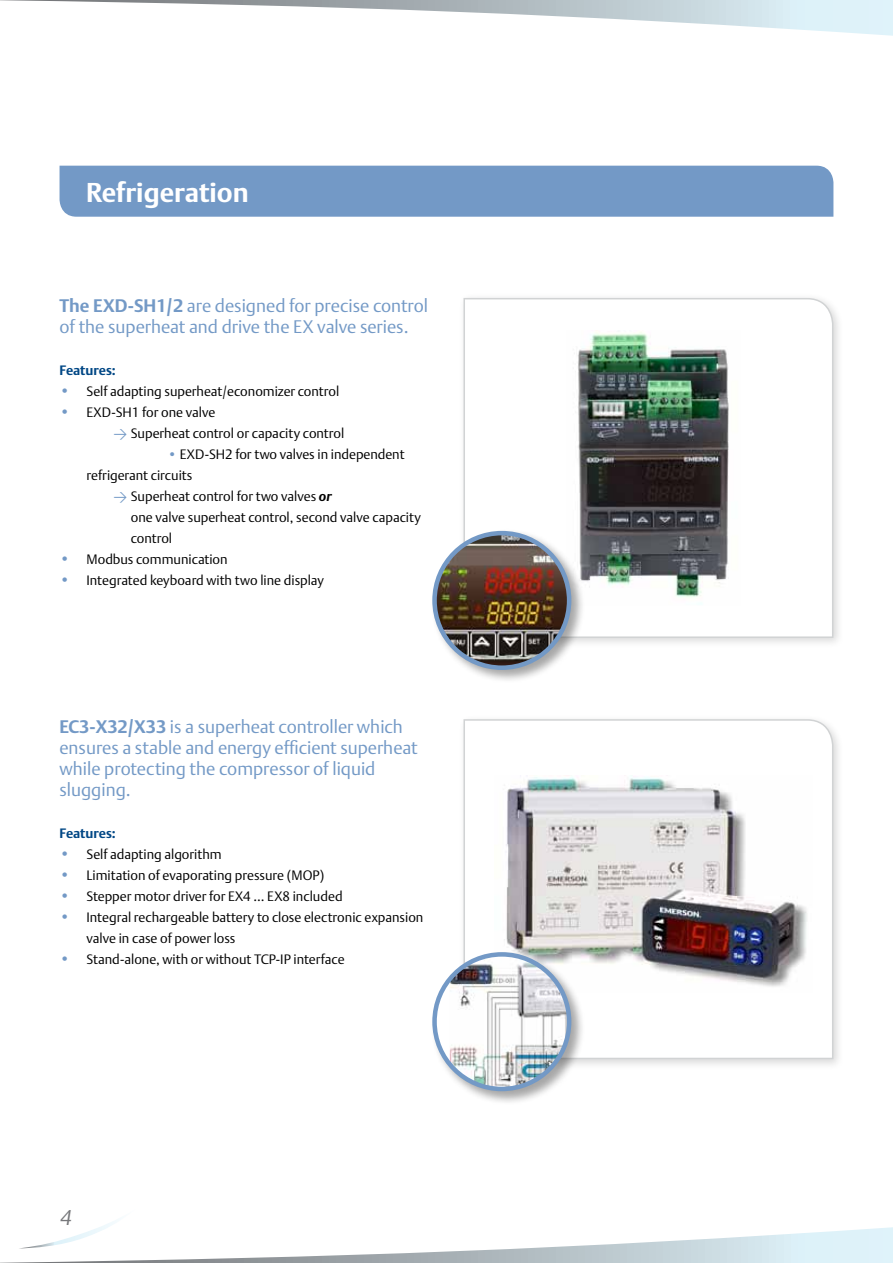
<style>
.page{position:relative;width:893px;height:1263px;background:#fff}
.page>*{position:absolute;margin:0;border:0;box-sizing:border-box;transform-origin:0 0}
.t1{font:700 27px "DTL Argo T";color:#fff}
.t2{font:italic 21px "DTL Argo T Light";color:#77787b}
.t3{font:18px/21px "DTL Argo T Light";color:#7399c6}
.t4{font:13.5px/21px "DTL Argo T Light";color:#000}
.t5{font:700 13.5px "DTL Argo T";letter-spacing:-.005em;color:#004785}
.s1{font-family:"DTL Argo T";font-weight:700}
.s2{font-size:15px;color:#7399c6}
.s3{font-family:"DIN";color:#7399c6}
.s4{color:#7399c6}
.s5{font-family:"DTL Argo T";font-weight:700;font-style:italic}
.s6{font-family:"DIN";color:#fff}
</style>
<div class="page">
<div style="left:458px;top:293px;width:386px;height:356px;background:#000;opacity:.15"></div>
<svg style="left:463px;top:297px;width:371px;height:342px"></svg>
<div style="left:458px;top:714px;width:386px;height:356px;background:#000;opacity:.15"></div>
<svg style="left:463px;top:718px;width:371px;height:342px"></svg>
<svg style="left:0;top:1220px;width:893px;height:43px"></svg>
<svg style="left:0;top:0;width:893px;height:36px"></svg>
<img style="left:566px;top:331px;width:175px;height:274px">
<img style="left:495px;top:775px;width:317px;height:217px">
<div style="left:60px;top:166px;width:773px;height:51px;background:#7399c6"></div>
<div style="left:430px;top:529px;width:156px;height:155px;background:#000;opacity:.35"></div>
<img style="left:435px;top:533px;width:134px;height:135px;border-radius:67px">
<div style="left:432px;top:531px;width:139px;height:139px;border:4px solid #7399c6;border-radius:50%"></div>
<div style="left:430px;top:950px;width:156px;height:155px;background:#000;opacity:.35"></div>
<svg style="left:435px;top:954px;width:134px;height:135px"></svg>
<img style="left:450px;top:958px;width:119px;height:131px">
<div style="left:432px;top:952px;width:139px;height:139px;border:4px solid #7399c6;border-radius:50%"></div>
<h1 class="t1" style="left:86px;top:176px;width:164px">Refrigeration</h1>
<h3 class="t3" style="left:60px;top:295px;width:370px"><span class="s1">The EXD-SH1/2</span> are designed for precise control of the superheat and drive the EX valve series.</h3>
<p class="t5" style="left:60px;top:362px;width:58px">Features:</p>
<p class="t4" style="left:60px;top:380px;width:281px"><span class="s2">•</span> Self adapting superheat/economizer control</p>
<p class="t4" style="left:114px;top:401px;width:232px;text-indent:-54px"><span class="s2">•</span> EXD-SH1 for one valve<br><span class="s3">&gt;</span> Superheat control or capacity control</p>
<p class="t4" style="left:168px;top:443px;width:239px"><span class="s4">•</span> EXD-SH2 for two valves in independent</p>
<p class="t4" style="left:87px;top:464px;width:107px">refrigerant circuits</p>
<p class="t4" style="left:114px;top:485px;width:220px"><span class="s3">&gt;</span> Superheat control for two valves <span class="s5">or</span></p>
<p class="t4" style="left:114px;top:506px;width:309px"><span class="s6">&gt;</span> one valve superheat control, second valve capacity</p>
<p class="t4" style="left:114px;top:527px;width:60px"><span class="s6">&gt;</span> control</p>
<p class="t4" style="left:60px;top:548px;width:170px"><span class="s2">•</span> Modbus communication</p>
<p class="t4" style="left:60px;top:569px;width:266px"><span class="s2">•</span> Integrated keyboard with two line display</p>
<h3 class="t3" style="left:60px;top:716px;width:360px"><span class="s1">EC3-X32/X33</span> is a superheat controller which ensures a stable and energy efficient superheat while protecting the compressor of liquid slugging.</h3>
<p class="t5" style="left:60px;top:825px;width:58px">Features:</p>
<p class="t4" style="left:60px;top:844px;width:164px"><span class="s2">•</span> Self adapting algorithm</p>
<p class="t4" style="left:60px;top:865px;width:266px"><span class="s2">•</span> Limitation of evaporating pressure (MOP)</p>
<p class="t4" style="left:60px;top:886px;width:285px"><span class="s2">•</span> Stepper motor driver for EX4 … EX8 included</p>
<p class="t4" style="left:87px;top:907px;width:338px;text-indent:-27px"><span class="s2">•</span> Integral rechargeable battery to close electronic expansion valve in case of power loss</p>
<p class="t4" style="left:60px;top:949px;width:287px"><span class="s2">•</span> Stand-alone, with or without TCP-IP interface</p>
<h2 class="t2" style="left:60px;top:1205px;width:13px">4</h2>
</div>
